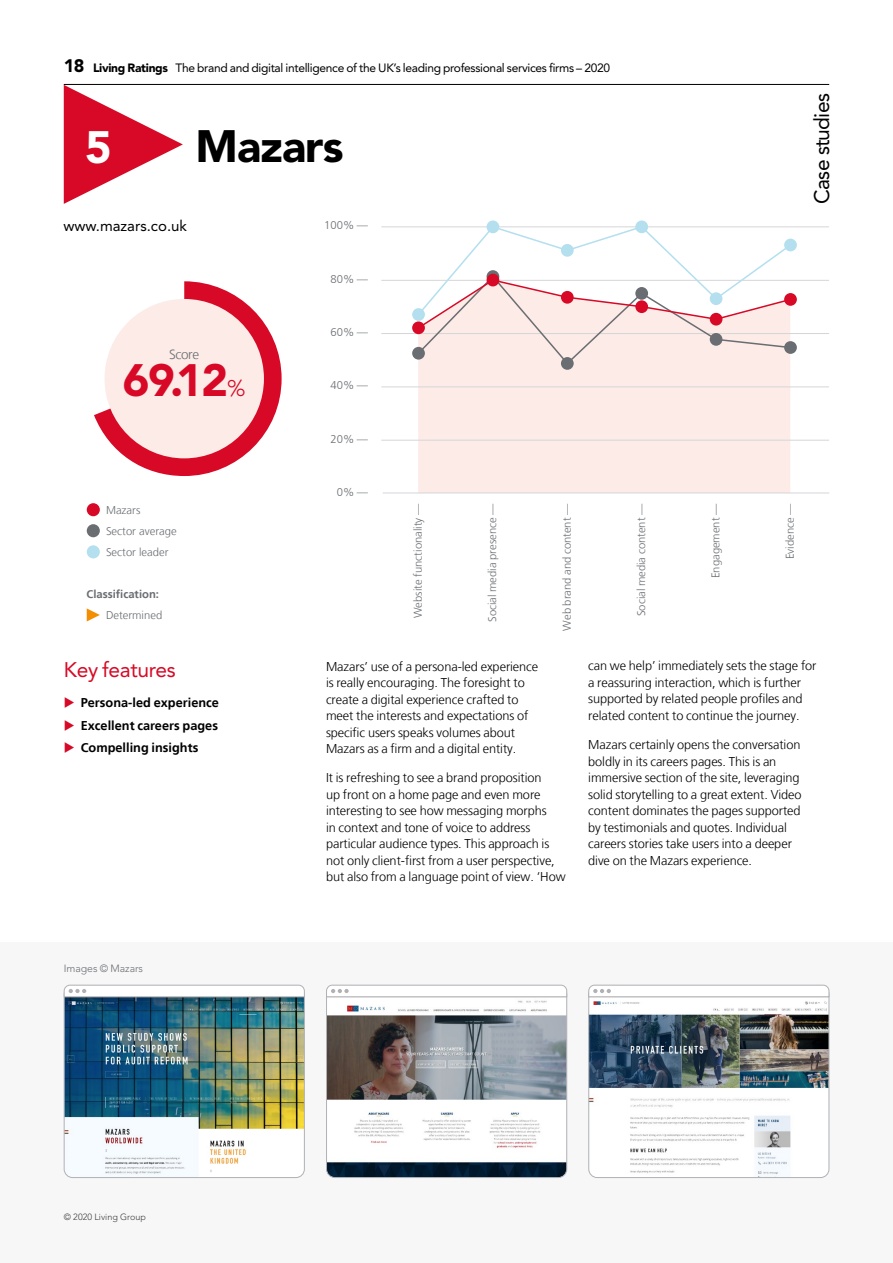
<style>
.page{position:relative;width:893px;height:1263px;background:#fff}
.page>*{position:absolute;margin:0;border:0;box-sizing:border-box;transform-origin:0 0}
.t1{font:900 45px "Avenir";color:#d70926}
.t2{font:900 45px "Avenir";letter-spacing:-.02em;color:#000}
.t3{font:900 45px "Avenir";color:#fff}
.t4{font:21px "Avenir";letter-spacing:-.035em;color:#000}
.t5{font:21px "Avenir";letter-spacing:-.015em;color:#d70926}
.t6{font:15px "Avenir";color:#000}
.t7{font:300 13.5px "Frutiger LT";letter-spacing:-.025em;color:#6a6d71}
.t8{font:300 12.75px/16.5px "Frutiger LT";letter-spacing:-.005em;color:#000}
.t9{font:700 12.75px "Frutiger LT";color:#000}
.t10{font:12px "Avenir";letter-spacing:-.025em;color:#000}
.t11{font:300 11.25px/21px "Frutiger LT";color:#6a6d71}
.t12{font:700 11.25px "Frutiger LT";color:#6a6d71}
.t13{font:300 10.5px "Avenir";color:#6a6d71}
.t14{font:300 9px "Avenir";color:#3c3c3b}
.s1{font-weight:900;font-size:18px}
.s2{font-weight:900}
.s3{font-weight:300;font-size:22.5px}
.s4{color:#d70926}
</style>
<div class="page">
<svg style="left:94px;top:281px;width:188px;height:195px"></svg>
<div style="left:105px;top:299px;width:159px;height:159px;background:#fcebe7;border-radius:50%"></div>
<div style="left:418px;top:366px;width:372px;height:127px;background:#fcebe7"></div>
<hr style="left:381px;top:440px;width:448px;height:1px;background:#d6d6d9">
<hr style="left:381px;top:386px;width:448px;height:1px;background:#d6d6d9">
<hr style="left:381px;top:333px;width:448px;height:1px;background:#d6d6d9">
<hr style="left:381px;top:280px;width:448px;height:1px;background:#d6d6d9">
<hr style="left:381px;top:226px;width:448px;height:1px;background:#d6d6d9">
<hr style="left:383px;top:493px;width:446px;height:1px;background:#d6d6d9">
<svg style="left:416px;top:225px;width:377px;height:141px"></svg>
<div style="left:412px;top:347px;width:13px;height:13px;background:#6a6d71;border-radius:50%"></div>
<svg style="left:487px;top:270px;width:12px;height:13px"></svg>
<div style="left:561px;top:357px;width:13px;height:13px;background:#6a6d71;border-radius:50%"></div>
<div style="left:635px;top:287px;width:13px;height:13px;background:#6a6d71;border-radius:50%"></div>
<div style="left:710px;top:333px;width:12px;height:13px;background:#6a6d71;border-radius:50%"></div>
<div style="left:784px;top:341px;width:13px;height:13px;background:#6a6d71;border-radius:50%"></div>
<div style="left:412px;top:308px;width:13px;height:13px;background:#b3dfef;border-radius:50%"></div>
<div style="left:487px;top:220px;width:12px;height:13px;background:#b3dfef;border-radius:50%"></div>
<div style="left:561px;top:244px;width:13px;height:13px;background:#b3dfef;border-radius:50%"></div>
<div style="left:635px;top:220px;width:13px;height:13px;background:#b3dfef;border-radius:50%"></div>
<div style="left:710px;top:292px;width:12px;height:13px;background:#b3dfef;border-radius:50%"></div>
<div style="left:784px;top:239px;width:13px;height:12px;background:#b3dfef;border-radius:50%"></div>
<div style="left:412px;top:321px;width:13px;height:13px;background:#d70926;border-radius:50%"></div>
<div style="left:487px;top:274px;width:12px;height:12px;background:#d70926;border-radius:50%"></div>
<div style="left:561px;top:291px;width:13px;height:13px;background:#d70926;border-radius:50%"></div>
<div style="left:635px;top:300px;width:13px;height:13px;background:#d70926;border-radius:50%"></div>
<div style="left:710px;top:313px;width:12px;height:13px;background:#d70926;border-radius:50%"></div>
<div style="left:784px;top:293px;width:13px;height:13px;background:#d70926;border-radius:50%"></div>
<div style="left:87px;top:503px;width:13px;height:13px;background:#d70926;border-radius:50%"></div>
<div style="left:87px;top:524px;width:13px;height:13px;background:#6a6d71;border-radius:50%"></div>
<div style="left:87px;top:545px;width:13px;height:13px;background:#b3dfef;border-radius:50%"></div>
<svg style="left:87px;top:608px;width:13px;height:13px"></svg>
<div style="left:0;top:943px;width:893px;height:320px;background:#f7f7f8"></div>
<svg style="left:64px;top:85px;width:119px;height:119px"></svg>
<img style="left:64px;top:997px;width:239px;height:180px">
<div style="left:64px;top:986px;width:241px;height:192px;border:1px solid #b0b1b5;border-radius:9px"></div>
<svg style="left:63px;top:984px;width:242px;height:13px"></svg>
<img style="left:327px;top:997px;width:240px;height:180px">
<div style="left:326px;top:986px;width:241px;height:192px;border:1px solid #b0b1b5;border-radius:9px"></div>
<svg style="left:326px;top:984px;width:241px;height:13px"></svg>
<img style="left:590px;top:997px;width:239px;height:180px">
<div style="left:588px;top:986px;width:241px;height:192px;border:1px solid #b0b1b5;border-radius:9px"></div>
<svg style="left:588px;top:984px;width:242px;height:13px"></svg>
<hr style="left:64px;top:84px;width:765px;height:1px;background:#000">
<p class="t10" style="left:64px;top:61px;width:548px"><span class="s1">18</span> <span class="s2">Living Ratings</span> The brand and digital intelligence of the UK’s leading professional services firms – 2020</p>
<h1 class="t3" style="left:85px;top:120px;width:28px">5</h1>
<h1 class="t2" style="left:196px;top:119px;width:149px">Mazars</h1>
<p class="t6" style="left:63px;top:217px;width:125px">www.mazars.co.uk</p>
<p class="t7" style="left:169px;top:346px;width:32px">Score</p>
<h1 class="t1" style="left:123px;top:353px;width:124px">69.12<span class="s3">%</span></h1>
<p class="t11" style="left:106px;top:500px;width:72px">Mazars<br>Sector average<br>Sector leader</p>
<p class="t12" style="left:87px;top:587px;width:74px">Classification:</p>
<p class="t11" style="left:106px;top:604px;width:58px">Determined</p>
<p class="t11" style="left:324px;top:215px;width:45px">100% —</p>
<p class="t11" style="left:331px;top:269px;width:39px">80% —</p>
<p class="t11" style="left:331px;top:322px;width:39px">60% —</p>
<p class="t11" style="left:331px;top:375px;width:39px">40% —</p>
<p class="t11" style="left:331px;top:429px;width:39px">20% —</p>
<p class="t11" style="left:337px;top:482px;width:33px">0% —</p>
<p class="t11" style="left:408px;top:618px;width:116px;rotate:-90deg">Website functionality —</p>
<p class="t11" style="left:482px;top:622px;width:120px;rotate:-90deg">Social media presence —</p>
<p class="t11" style="left:556px;top:631px;width:128px;rotate:-90deg">Web brand and content —</p>
<p class="t11" style="left:631px;top:616px;width:114px;rotate:-90deg">Social media content —</p>
<h2 class="t4" style="left:810px;top:204px;width:112px;rotate:-90deg">Case studies</h2>
<p class="t11" style="left:705px;top:578px;width:76px;rotate:-90deg">Engagement —</p>
<p class="t11" style="left:780px;top:559px;width:57px;rotate:-90deg">Evidence —</p>
<h2 class="t5" style="left:64px;top:657px;width:114px">Key features</h2>
<p class="t9" style="left:64px;top:695px;width:157px"><span class="s4">◆</span> Persona-led experience</p>
<p class="t9" style="left:64px;top:718px;width:156px"><span class="s4">◆</span> Excellent careers pages</p>
<p class="t9" style="left:64px;top:740px;width:136px"><span class="s4">◆</span> Compelling insights</p>
<p class="t13" style="left:64px;top:962px;width:81px">Images © Mazars</p>
<p class="t14" style="left:64px;top:1211px;width:84px">© 2020 Living Group</p>
<p class="t8" style="left:326px;top:658px;width:214px">Mazars’ use of a persona-led experience is really encouraging. The foresight to create a digital experience crafted to meet the interests and expectations of specific users speaks volumes about Mazars as a firm and a digital entity.</p>
<p class="t8" style="left:326px;top:770px;width:241px">It is refreshing to see a brand proposition<br>up front on a home page and even more interesting to see how messaging morphs<br>in context and tone of voice to address particular audience types. This approach is not only client-first from a user perspective, but also from a language point of view. ‘How</p>
<p class="t8" style="left:588px;top:658px;width:230px">can we help’ immediately sets the stage for a reassuring interaction, which is further supported by related people profiles and related content to continue the journey.</p>
<p class="t8" style="left:588px;top:737px;width:215px">Mazars certainly opens the conversation boldly in its careers pages. This is an immersive section of the site, leveraging solid storytelling to a great extent. Video content dominates the pages supported by testimonials and quotes. Individual careers stories take users into a deeper dive on the Mazars experience.</p>
</div>
